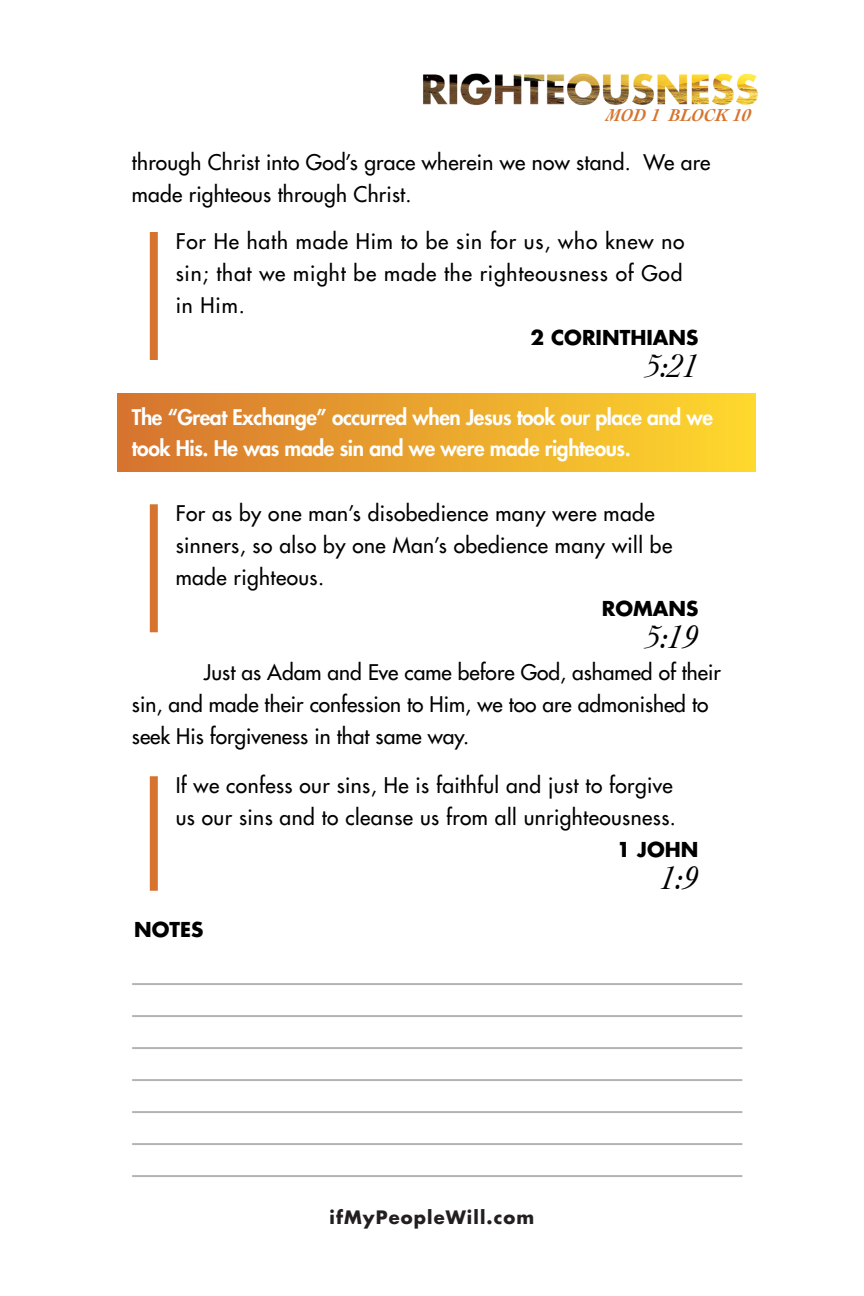
<style>
.page{position:relative;width:864px;height:1296px;background:#fff}
.page>*{position:absolute;margin:0;border:0;box-sizing:border-box;transform-origin:0 0}
.t1{font:italic 34px "Cochin";color:#000}
.t2{font:500 21px/32px "Futura Std";letter-spacing:.02em;color:#000}
.t3{font:500 21px/32px "Futura Std";color:#000}
.t4{font:800 21px/31.6px "Futura Std";letter-spacing:-.02em;color:#fff}
.t5{font:700 20px "Futura Std";color:#000}
.t6{font:700 18px "Futura Std";letter-spacing:.06em;color:#231f20}
.t7{font:italic 700 18px "Cochin";color:#d6742f}
</style>
<div class="page">
<div style="left:117px;top:394px;width:639px;height:78px;background:linear-gradient(to right,#d6732f,#ffd92d)"></div>
<div style="left:150px;top:232px;width:8px;height:128px;background:#d6742f"></div>
<div style="left:150px;top:504px;width:8px;height:128px;background:#d6742f"></div>
<div style="left:150px;top:776px;width:8px;height:115px;background:#d6742f"></div>
<hr style="left:132px;top:983px;width:610px;height:2px;background:#000">
<hr style="left:132px;top:1015px;width:610px;height:2px;background:#000">
<hr style="left:132px;top:1047px;width:610px;height:2px;background:#000">
<hr style="left:132px;top:1079px;width:610px;height:2px;background:#000">
<hr style="left:132px;top:1111px;width:610px;height:2px;background:#000">
<hr style="left:132px;top:1143px;width:610px;height:2px;background:#000">
<hr style="left:132px;top:1175px;width:610px;height:2px;background:#000">
<img style="left:423px;top:73px;width:335px;height:33px">
<p class="t7" style="left:607px;top:103px;width:145px">MOD 1 BLOCK 10</p>
<p class="t2" style="left:132px;top:146px;width:580px">through Christ into God’s grace wherein we now stand. We are made righteous through Christ.</p>
<p class="t2" style="left:176px;top:226px;width:510px;text-align:justify">For He hath made Him to be sin for us, who knew no sin; that we might be made the righteousness of God in Him.</p>
<p class="t5" style="left:531px;top:324px;width:169px">2 CORINTHIANS</p>
<p class="t1" style="left:646px;top:342px;width:54px">5:21</p>
<p class="t4" style="left:132px;top:401px;width:583px">The “Great Exchange” occurred when Jesus took our place and we took His. He was made sin and we were made righteous.</p>
<p class="t2" style="left:176px;top:498px;width:498px">For as by one man’s disobedience many were made sinners, so also by one Man’s obedience many will be made righteous.</p>
<p class="t5" style="left:602px;top:595px;width:98px">ROMANS</p>
<p class="t1" style="left:646px;top:614px;width:54px">5:19</p>
<p class="t3" style="left:132px;top:657px;width:590px;text-indent:72px">Just as Adam and Eve came before God, ashamed of their sin, and made their confession to Him, we too are admonished to seek His forgiveness in that same way.</p>
<p class="t2" style="left:176px;top:770px;width:502px">If we confess our sins, He is faithful and just to forgive us our sins and to cleanse us from all unrighteousness.</p>
<p class="t5" style="left:134px;top:916px;width:71px">NOTES</p>
<p class="t5" style="left:617px;top:836px;width:83px">1 JOHN</p>
<p class="t1" style="left:661px;top:855px;width:39px">1:9</p>
<p class="t6" style="left:330px;top:1205px;width:206px">ifMyPeopleWill.com</p>
</div>
